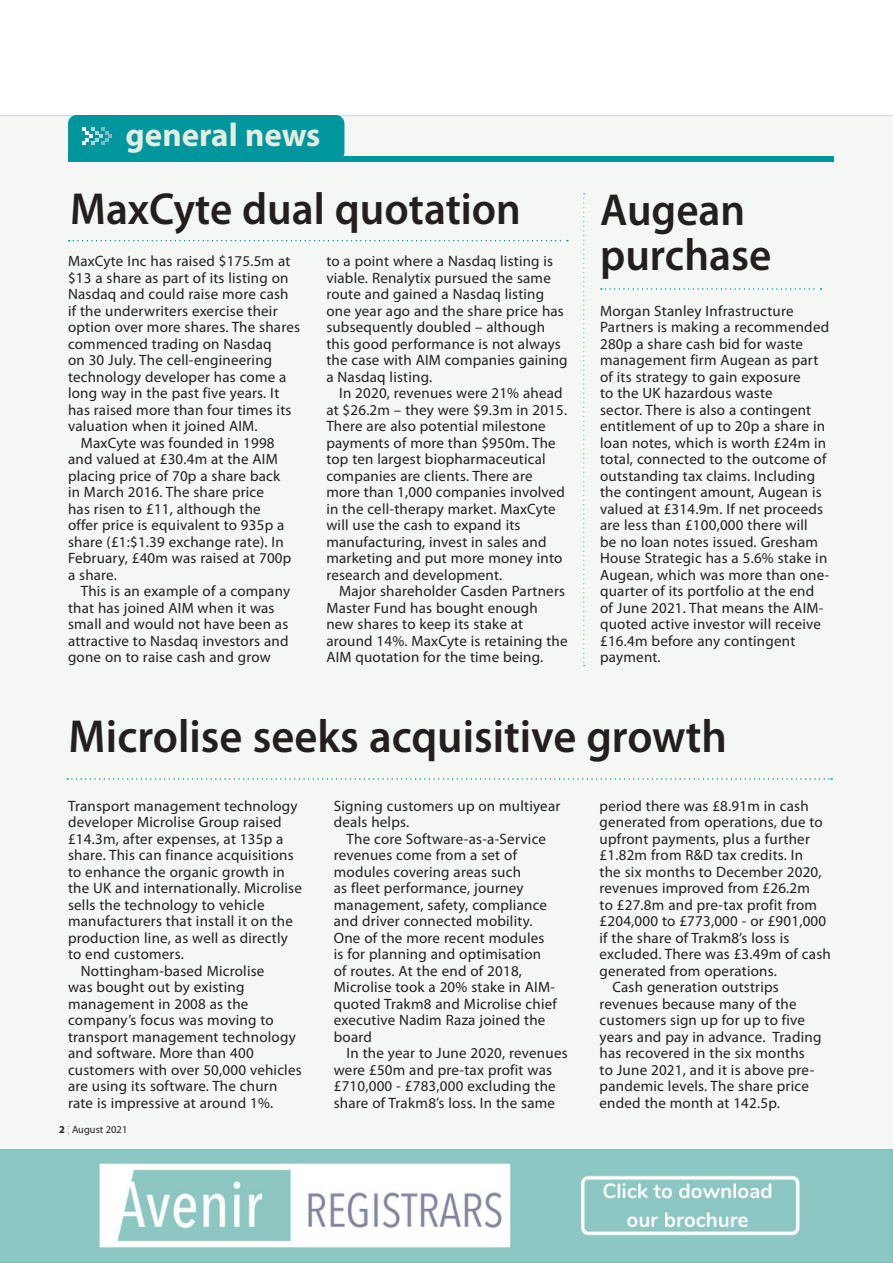
<style>
.page{position:relative;width:893px;height:1263px;background:#fff}
.page>*{position:absolute;margin:0;border:0;box-sizing:border-box;transform-origin:0 0}
.t1{font:600 46.5px "Myriad Pro";color:#231f20;scale:.96 1}
.t2{font:600 45px/45px "Myriad Pro";color:#231f20;scale:.96 1}
.t3{font:700 33px "Myriad Pro";color:#e6ece1}
.t4{font:15px/16.5px "Myriad Pro";letter-spacing:.015em;color:#231f20}
.t5{font:10.5px "Myriad Pro";color:#231f20}
.t6{font:700 10.5px "Myriad Pro";color:#231f20}
</style>
<div class="page">
<div style="left:0;top:117px;width:893px;height:1032px;background:#f4f7f3"></div>
<div style="left:68px;top:115px;width:276px;height:46px;background:#00969e;border-radius:9px"></div>
<div style="left:68px;top:156px;width:765px;height:6px;background:#00969e"></div>
<svg style="left:82px;top:127px;width:30px;height:18px"></svg>
<div style="left:68px;top:152px;width:6px;height:10px;background:#00969e"></div>
<hr style="left:0;top:115px;width:893px;height:1px;background:#066766">
<svg style="left:69px;top:240px;width:499px;height:1px"></svg>
<svg style="left:583px;top:193px;width:2px;height:473px"></svg>
<svg style="left:601px;top:288px;width:220px;height:2px"></svg>
<svg style="left:67px;top:778px;width:765px;height:2px"></svg>
<svg style="left:0;top:1149px;width:893px;height:114px"></svg>
<p class="t3" style="left:126px;top:113px;width:196px">general news</p>
<p class="t2" style="left:70px;top:186px;width:471px">MaxCyte dual quotation</p>
<p class="t4" style="left:68px;top:253px;width:233px">MaxCyte Inc has raised $175.5m at $13 a share as part of its listing on<br>Nasdaq and could raise more cash if the underwriters exercise their option over more shares. The shares commenced trading on Nasdaq<br>on 30 July. The cell-engineering technology developer has come a long way in the past five years. It has raised more than four times its valuation when it joined AIM.</p>
<p class="t4" style="left:68px;top:434px;width:225px;text-indent:13px">MaxCyte was founded in 1998 and valued at £30.4m at the AIM placing price of 70p a share back in March 2016. The share price<br>has risen to £11, although the offer price is equivalent to 935p a share (£1:$1.39 exchange rate). In<br>February, £40m was raised at 700p a share.</p>
<p class="t4" style="left:68px;top:583px;width:224px;text-indent:13px">This is an example of a company that has joined AIM when it was small and would not have been as attractive to Nasdaq investors and gone on to raise cash and grow</p>
<p class="t4" style="left:326px;top:253px;width:243px">to a point where a Nasdaq listing is viable. Renalytix pursued the same route and gained a Nasdaq listing one year ago and the share price has subsequently doubled – although this good performance is not always the case with AIM companies gaining a Nasdaq listing.</p>
<p class="t4" style="left:326px;top:385px;width:242px;text-indent:13px">In 2020, revenues were 21% ahead at $26.2m – they were $9.3m in 2015.<br>There are also potential milestone payments of more than $950m. The top ten largest biopharmaceutical companies are clients. There are more than 1,000 companies involved in the cell-therapy market. MaxCyte will use the cash to expand its manufacturing, invest in sales and marketing and put more money into research and development.</p>
<p class="t4" style="left:326px;top:583px;width:243px;text-indent:13px">Major shareholder Casden Partners<br>Master Fund has bought enough new shares to keep its stake at around 14%. MaxCyte is retaining the<br>AIM quotation for the time being.</p>
<p class="t2" style="left:600px;top:186px;width:180px">Augean purchase</p>
<p class="t4" style="left:600px;top:302px;width:231px">Morgan Stanley Infrastructure<br>Partners is making a recommended<br>280p a share cash bid for waste management firm Augean as part of its strategy to gain exposure<br>to the UK hazardous waste<br>sector. There is also a contingent entitlement of up to 20p a share in loan notes, which is worth £24m in total, connected to the outcome of outstanding tax claims. Including the contingent amount, Augean is valued at £314.9m. If net proceeds are less than £100,000 there will<br>be no loan notes issued. Gresham<br>House Strategic has a 5.6% stake in<br>Augean, which was more than one&shy;quarter of its portfolio at the end of June 2021. That means the AIM&shy;quoted active investor will receive £16.4m before any contingent payment.</p>
<p class="t1" style="left:69px;top:707px;width:687px">Microlise seeks acquisitive growth</p>
<p class="t4" style="left:68px;top:797px;width:235px">Transport management technology developer Microlise Group raised £14.3m, after expenses, at 135p a share. This can finance acquisitions to enhance the organic growth in the UK and internationally. Microlise sells the technology to vehicle manufacturers that install it on the production line, as well as directly to end customers.</p>
<p class="t4" style="left:68px;top:962px;width:235px;text-indent:13px">Nottingham-based Microlise<br>was bought out by existing management in 2008 as the company’s focus was moving to transport management technology and software. More than 400 customers with over 50,000 vehicles are using its software. The churn rate is impressive at around 1%.</p>
<p class="t4" style="left:334px;top:797px;width:228px">Signing customers up on multiyear deals helps.</p>
<p class="t4" style="left:334px;top:830px;width:225px;text-indent:13px">The core Software-as-a-Service revenues come from a set of modules covering areas such<br>as fleet performance, journey management, safety, compliance and driver connected mobility.<br>One of the more recent modules is for planning and optimisation of routes. At the end of 2018,<br>Microlise took a 20% stake in AIM&shy;quoted Trakm8 and Microlise chief executive Nadim Raza joined the board</p>
<p class="t4" style="left:334px;top:1045px;width:235px;text-indent:13px">In the year to June 2020, revenues were £50m and pre-tax profit was £710,000 - £783,000 excluding the share of Trakm8’s loss. In the same</p>
<p class="t4" style="left:600px;top:797px;width:233px">period there was £8.91m in cash generated from operations, due to upfront payments, plus a further £1.82m from R&amp;D tax credits. In<br>the six months to December 2020, revenues improved from £26.2m<br>to £27.8m and pre-tax profit from £204,000 to £773,000 - or £901,000 if the share of Trakm8’s loss is excluded. There was £3.49m of cash generated from operations.</p>
<p class="t4" style="left:600px;top:979px;width:223px;text-indent:13px">Cash generation outstrips revenues because many of the customers sign up for up to five years and pay in advance. Trading has recovered in the six months to June 2021, and it is above pre&shy;pandemic levels. The share price ended the month at 142.5p.</p>
<p class="t6" style="left:59px;top:1123px;width:7px">2</p>
<p class="t5" style="left:72px;top:1123px;width:57px">August 2021</p>
</div>
